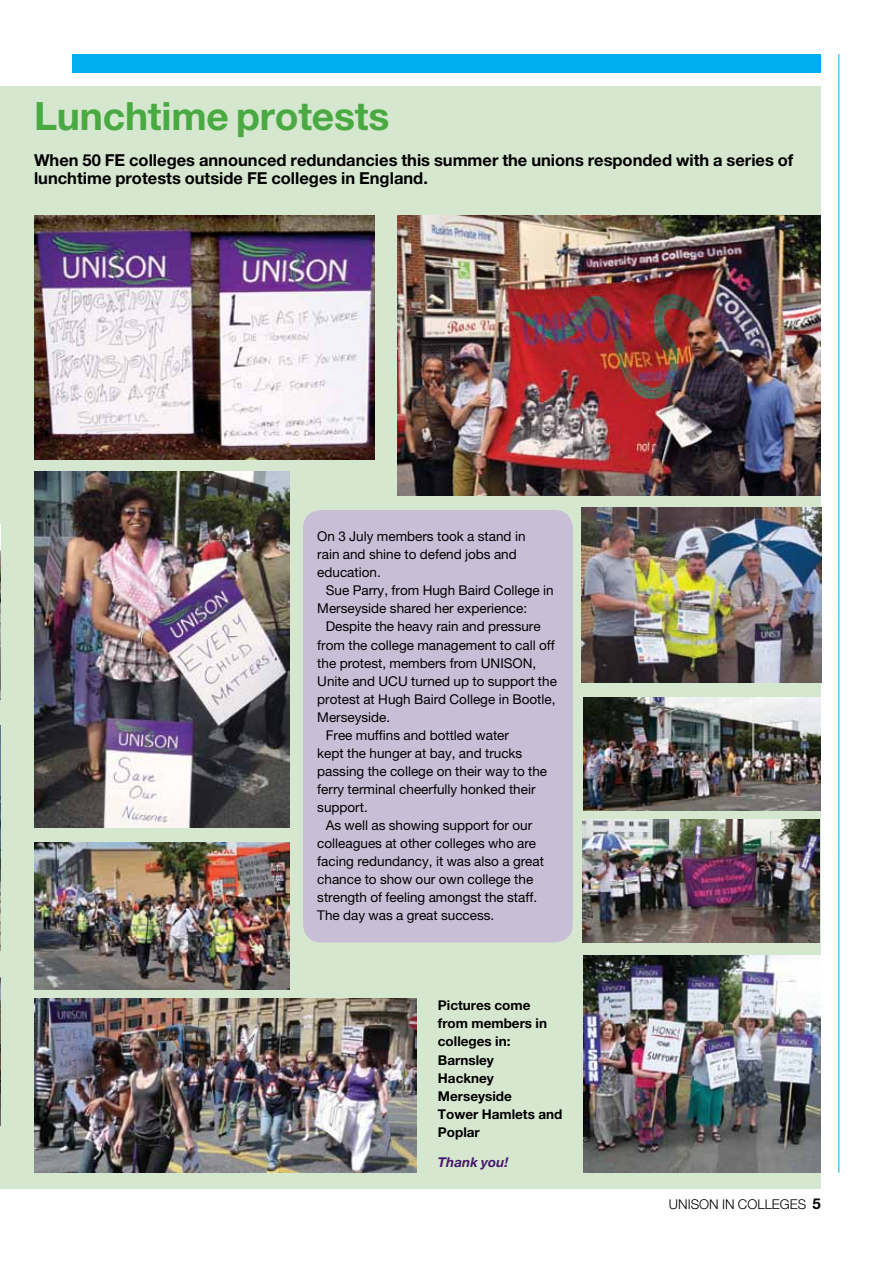
<style>
.page{position:relative;width:893px;height:1263px;background:#fff}
.page>*{position:absolute;margin:0;border:0;box-sizing:border-box;transform-origin:0 0}
.t1{font:700 39px "Helvetica Neue";letter-spacing:-.005em;color:#49aa42}
.t2{font:700 16.5px/18px "Helvetica Neue";color:#000}
.t3{font:13.5px/18px "Helvetica Neue";color:#000}
.t4{font:700 13.5px/18px "Helvetica Neue";color:#000}
.t5{font:300 13.5px "Helvetica Neue";color:#000}
.t6{font:italic 700 13.5px "Helvetica Neue";color:#49176d}
.s1{font-weight:700;font-size:15px}
</style>
<div class="page">
<hr style="left:839px;top:54px;width:1px;height:1119px;background:#00aeef">
<div style="left:72px;top:54px;width:749px;height:18px;background:#00aeef"></div>
<div style="left:0;top:86px;width:821px;height:1102px;background:#d6e7cf"></div>
<div style="left:303px;top:510px;width:270px;height:432px;background:#c8bfd7;border-radius:18px"></div>
<img style="left:584px;top:697px;width:237px;height:113px">
<img style="left:584px;top:955px;width:237px;height:218px">
<img style="left:582px;top:819px;width:237px;height:123px">
<img style="left:582px;top:507px;width:240px;height:175px">
<img style="left:0;top:725px;width:1px;height:225px">
<img style="left:397px;top:215px;width:424px;height:280px">
<img style="left:0;top:977px;width:1px;height:149px">
<img style="left:34px;top:998px;width:383px;height:175px">
<img style="left:34px;top:216px;width:341px;height:243px">
<img style="left:34px;top:471px;width:255px;height:357px">
<img style="left:34px;top:843px;width:255px;height:146px">
<img style="left:0;top:525px;width:1px;height:175px">
<h1 class="t1" style="left:34px;top:92px;width:357px">Lunchtime protests</h1>
<p class="t2" style="left:34px;top:151px;width:761px">When 50 FE colleges announced redundancies this summer the unions responded with a series of lunchtime protests outside FE colleges in England.</p>
<p class="t3" style="left:317px;top:527px;width:210px">On 3 July members took a stand in rain and shine to defend jobs and education.</p>
<p class="t3" style="left:317px;top:581px;width:238px;text-indent:9px">Sue Parry, from Hugh Baird College in<br>Merseyside shared her experience:</p>
<p class="t3" style="left:326px;top:617px;width:216px">Despite the heavy rain and pressure</p>
<p class="t3" style="left:317px;top:635px;width:239px">from the college management to call off</p>
<p class="t3" style="left:317px;top:653px;width:221px">the protest, members from UNISON,</p>
<p class="t3" style="left:317px;top:671px;width:241px">Unite and UCU turned up to support the</p>
<p class="t3" style="left:317px;top:690px;width:240px">protest at Hugh Baird College in Bootle,</p>
<p class="t3" style="left:317px;top:708px;width:75px">Merseyside.</p>
<p class="t3" style="left:326px;top:726px;width:185px">Free muffins and bottled water</p>
<p class="t3" style="left:317px;top:744px;width:207px">kept the hunger at bay, and trucks</p>
<p class="t3" style="left:317px;top:762px;width:231px">passing the college on their way to the</p>
<p class="t3" style="left:317px;top:780px;width:220px">ferry terminal cheerfully honked their</p>
<p class="t3" style="left:317px;top:798px;width:52px">support.</p>
<p class="t3" style="left:326px;top:816px;width:208px">As well as showing support for our</p>
<p class="t3" style="left:317px;top:834px;width:220px">colleagues at other colleges who are</p>
<p class="t3" style="left:317px;top:852px;width:228px">facing redundancy, it was also a great</p>
<p class="t3" style="left:317px;top:870px;width:217px">chance to show our own college the</p>
<p class="t3" style="left:317px;top:888px;width:221px">strength of feeling amongst the staff.</p>
<p class="t3" style="left:317px;top:906px;width:179px">The day was a great success.</p>
<p class="t4" style="left:438px;top:996px;width:126px">Pictures come from members in colleges in:<br>Barnsley<br>Hackney<br>Merseyside<br>Tower Hamlets and<br>Poplar</p>
<p class="t6" style="left:438px;top:1154px;width:72px">Thank you!</p>
<p class="t5" style="left:669px;top:1196px;width:153px">UNISON IN COLLEGES <span class="s1">5</span></p>
</div>
